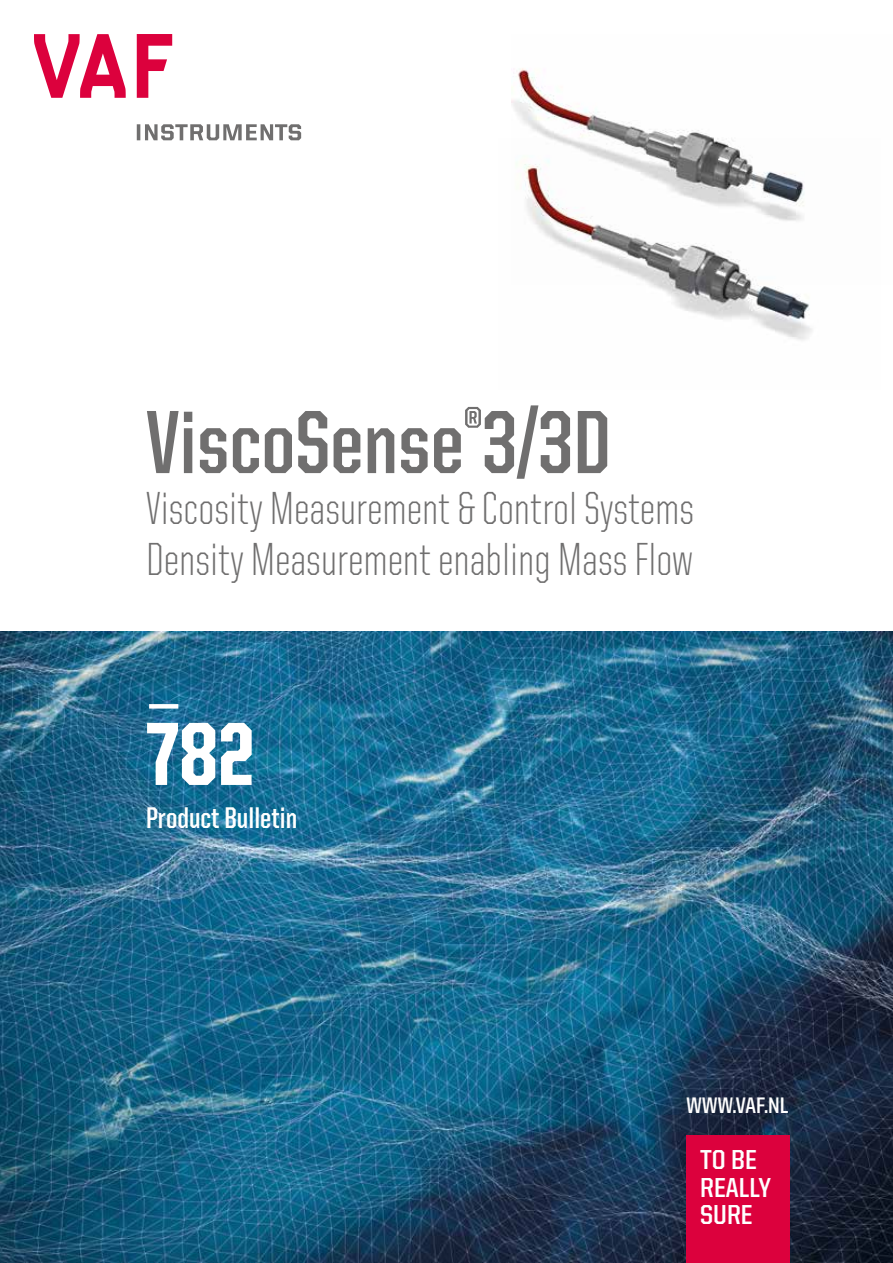
<style>
.page{position:relative;width:893px;height:1263px;background:#fff}
.page>*{position:absolute;margin:0;border:0;box-sizing:border-box;transform-origin:0 0}
.t1{font:700 90px "United Sans Cond";color:#706f6f}
.t2{font:800 90px "United Sans Cond";color:#fff}
.t3{font:300 46.5px/51px "United Sans Cond";color:#706f6f}
.t4{font:700 30px "United Sans Cond";color:#fff}
.t5{font:700 27.45px/27.5px "United Sans Semi Cond";color:#fff}
.t6{font:700 22.5px "United Sans Semi Cond";color:#fff}
</style>
<div class="page">
<img style="left:511px;top:68px;width:203px;height:70px">
<img style="left:516px;top:138px;width:296px;height:202px">
<img style="left:0;top:631px;width:893px;height:632px">
<div style="left:686px;top:1135px;width:104px;height:128px;background:#dc013d"></div>
<svg style="left:34px;top:34px;width:92px;height:64px"></svg>
<svg style="left:137px;top:34px;width:35px;height:64px"></svg>
<svg style="left:137px;top:124px;width:164px;height:16px"></svg>
<div style="left:149px;top:704px;width:29px;height:5px;background:#fff"></div>
<h1 class="t1" style="left:146px;top:396px;width:466px">ViscoSense<sup>®</sup>3/3D</h1>
<p class="t3" style="left:146px;top:483px;width:549px">Viscosity Measurement &amp; Control Systems<br>Density Measurement enabling Mass Flow</p>
<h1 class="t2" style="left:146px;top:707px;width:109px">782</h1>
<p class="t4" style="left:146px;top:803px;width:153px">Product Bulletin</p>
<p class="t6" style="left:686px;top:1093px;width:104px">WWW.VAF.NL</p>
<p class="t5" style="left:700px;top:1146px;width:72px">TO BE<br>REALLY<br>SURE</p>
</div>
